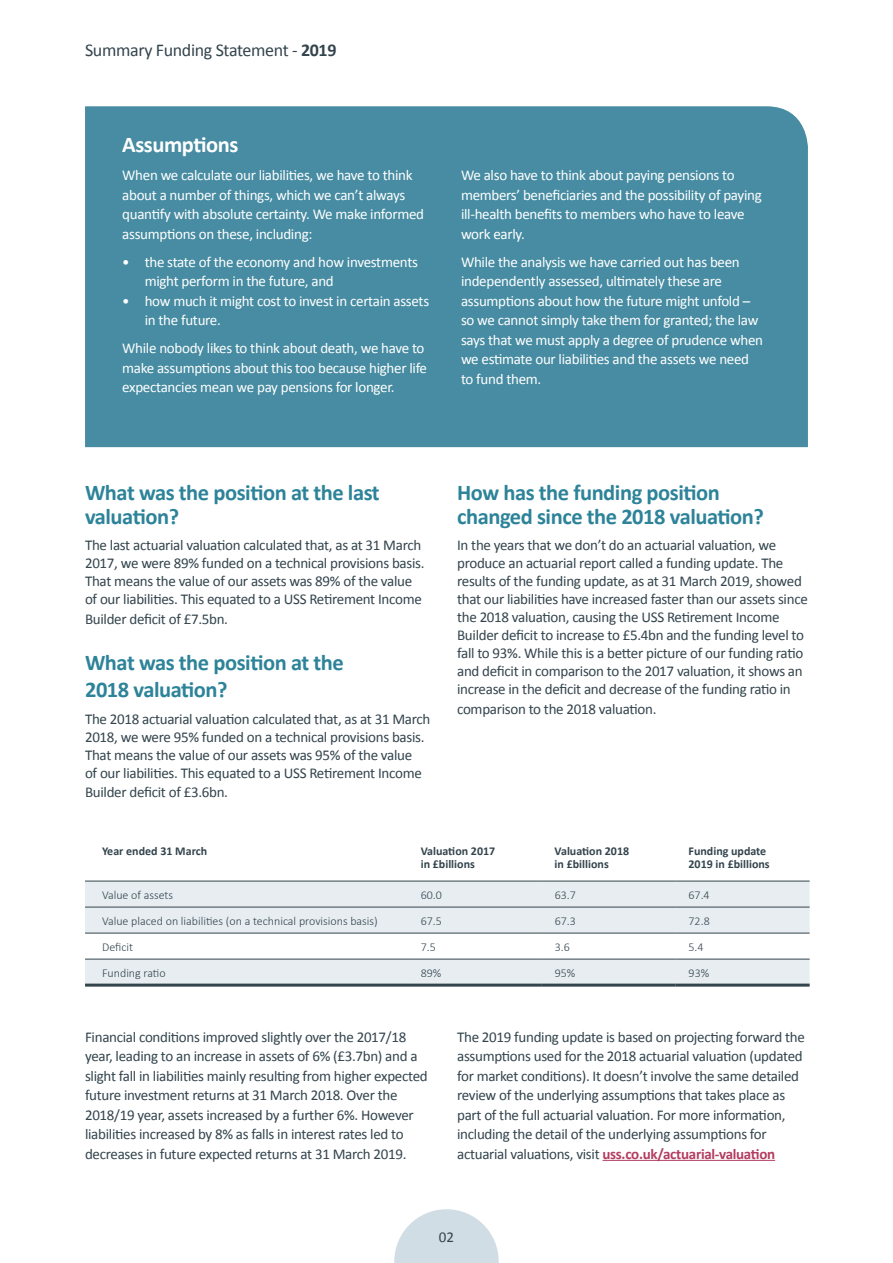
<style>
.page{position:relative;width:893px;height:1263px;background:#fff}
.page>*{position:absolute;margin:0;border:0;box-sizing:border-box;transform-origin:0 0}
.t1{font:700 22.5px/24px "Calibri";letter-spacing:-.02em;color:#2d8399}
.t2{font:700 22.5px "Calibri";letter-spacing:-.02em;color:#fff}
.t3{font:18px "Calibri";letter-spacing:-.02em;color:#33444d}
.t4{font:15px/18px "Calibri";letter-spacing:-.02em;color:#33444d}
.t5{font:15px/19.5px "Calibri";letter-spacing:-.02em;color:#fff}
.t6{font:300 12px "Calibri";color:#33444d}
.t7{font:700 12px/13.5px "Calibri";color:#33444d}
.s1{font-weight:700}
.s2{font-weight:700;color:#b33c61}
</style>
<div class="page">
<svg style="left:394px;top:1209px;width:105px;height:54px"></svg>
<div style="left:85px;top:106px;width:723px;height:341px;background:#478ca2"></div>
<svg style="left:85px;top:882px;width:725px;height:101px;fill:#e7edf1"></svg>
<hr style="left:85px;top:983px;width:323px;height:3px;background:#33444d">
<hr style="left:408px;top:983px;width:134px;height:3px;background:#33444d">
<hr style="left:542px;top:983px;width:134px;height:3px;background:#33444d">
<hr style="left:676px;top:983px;width:134px;height:3px;background:#33444d">
<hr style="left:85px;top:881px;width:323px;height:1px;background:#33444d">
<hr style="left:408px;top:881px;width:134px;height:1px;background:#33444d">
<hr style="left:542px;top:881px;width:134px;height:1px;background:#33444d">
<hr style="left:676px;top:881px;width:134px;height:1px;background:#33444d">
<hr style="left:85px;top:907px;width:323px;height:1px;background:#33444d">
<hr style="left:408px;top:907px;width:134px;height:1px;background:#33444d">
<hr style="left:542px;top:907px;width:134px;height:1px;background:#33444d">
<hr style="left:676px;top:907px;width:134px;height:1px;background:#33444d">
<hr style="left:85px;top:933px;width:323px;height:1px;background:#33444d">
<hr style="left:408px;top:933px;width:134px;height:1px;background:#33444d">
<hr style="left:542px;top:933px;width:134px;height:1px;background:#33444d">
<hr style="left:676px;top:933px;width:134px;height:1px;background:#33444d">
<hr style="left:85px;top:959px;width:323px;height:1px;background:#33444d">
<hr style="left:408px;top:959px;width:134px;height:1px;background:#33444d">
<hr style="left:542px;top:959px;width:134px;height:1px;background:#33444d">
<hr style="left:676px;top:959px;width:134px;height:1px;background:#33444d">
<hr style="left:602px;top:1160px;width:173px;height:1px;background:#b33c61">
<p class="t3" style="left:85px;top:38px;width:253px">Summary Funding Statement - <span class="s1">2019</span></p>
<h1 class="t2" style="left:122px;top:129px;width:118px">Assumptions</h1>
<p class="t5" style="left:122px;top:165px;width:303px">When we calculate our liabilities, we have to think about a number of things, which we can’t always quantify with absolute certainty. We make informed assumptions on these, including:</p>
<p class="t5" style="left:145px;top:252px;width:275px;text-indent:-22px">• the state of the economy and how investments might perform in the future, and</p>
<p class="t5" style="left:145px;top:291px;width:286px;text-indent:-22px">• how much it might cost to invest in certain assets in the future.</p>
<p class="t5" style="left:122px;top:338px;width:306px">While nobody likes to think about death, we have to make assumptions about this too because higher life expectancies mean we pay pensions for longer.</p>
<p class="t5" style="left:461px;top:165px;width:302px">We also have to think about paying pensions to members’ beneficiaries and the possibility of paying ill-health benefits to members who have to leave work early.</p>
<p class="t5" style="left:461px;top:252px;width:304px">While the analysis we have carried out has been independently assessed, ultimately these are assumptions about how the future might unfold – so we cannot simply take them for granted; the law says that we must apply a degree of prudence when we estimate our liabilities and the assets we need to fund them.</p>
<h1 class="t1" style="left:85px;top:480px;width:296px">What was the position at the last valuation?</h1>
<p class="t4" style="left:85px;top:536px;width:341px">The last actuarial valuation calculated that, as at 31 March 2017, we were 89% funded on a technical provisions basis.<br>That means the value of our assets was 89% of the value of our liabilities. This equated to a USS Retirement Income</p>
<p class="t4" style="left:85px;top:609px;width:145px">Builder deficit of £7.5bn.</p>
<h1 class="t1" style="left:85px;top:649px;width:260px;line-height:27px">What was the position at the<br>2018 valuation?</h1>
<p class="t4" style="left:85px;top:709px;width:347px">The 2018 actuarial valuation calculated that, as at 31 March 2018, we were 95% funded on a technical provisions basis.<br>That means the value of our assets was 95% of the value<br>of our liabilities. This equated to a USS Retirement Income</p>
<p class="t4" style="left:85px;top:783px;width:145px">Builder deficit of £3.6bn.</p>
<h1 class="t1" style="left:457px;top:480px;width:308px">How has the funding position changed since the 2018 valuation?</h1>
<p class="t4" style="left:457px;top:536px;width:352px">In the years that we don’t do an actuarial valuation, we produce an actuarial report called a funding update. The results of the funding update, as at 31 March 2019, showed that our liabilities have increased faster than our assets since the 2018 valuation, causing the USS Retirement Income Builder deficit to increase to £5.4bn and the funding level to fall to 93%. While this is a better picture of our funding ratio and deficit in comparison to the 2017 valuation, it shows an increase in the deficit and decrease of the funding ratio in</p>
<p class="t4" style="left:457px;top:699px;width:201px">comparison to the 2018 valuation.</p>
<p class="t7" style="left:102px;top:844px;width:107px">Year ended 31 March</p>
<p class="t7" style="left:421px;top:844px;width:76px">Valuation 2017 in £billions</p>
<p class="t7" style="left:555px;top:844px;width:76px">Valuation 2018 in £billions</p>
<p class="t7" style="left:688px;top:844px;width:83px">Funding update<br>2019 in £billions</p>
<p class="t6" style="left:102px;top:887px;width:73px">Value of assets</p>
<p class="t6" style="left:421px;top:887px;width:23px">60.0</p>
<p class="t6" style="left:555px;top:887px;width:23px">63.7</p>
<p class="t6" style="left:688px;top:887px;width:23px">67.4</p>
<p class="t6" style="left:102px;top:913px;width:277px">Value placed on liabilities (on a technical provisions basis)</p>
<p class="t6" style="left:421px;top:913px;width:23px">67.5</p>
<p class="t6" style="left:555px;top:913px;width:23px">67.3</p>
<p class="t6" style="left:688px;top:913px;width:23px">72.8</p>
<p class="t6" style="left:102px;top:939px;width:32px">Deficit</p>
<p class="t6" style="left:421px;top:939px;width:17px">7.5</p>
<p class="t6" style="left:555px;top:939px;width:17px">3.6</p>
<p class="t6" style="left:689px;top:939px;width:17px">5.4</p>
<p class="t6" style="left:102px;top:965px;width:65px">Funding ratio</p>
<p class="t6" style="left:421px;top:965px;width:22px">89%</p>
<p class="t6" style="left:555px;top:965px;width:22px">95%</p>
<p class="t6" style="left:689px;top:965px;width:22px">93%</p>
<p class="t4" style="left:85px;top:1026px;width:344px;line-height:19.5px">Financial conditions improved slightly over the 2017/18 year, leading to an increase in assets of 6% (£3.7bn) and a slight fall in liabilities mainly resulting from higher expected future investment returns at 31 March 2018. Over the 2018/19 year, assets increased by a further 6%. However liabilities increased by 8% as falls in interest rates led to decreases in future expected returns at 31 March 2019.</p>
<p class="t4" style="left:457px;top:1026px;width:349px;line-height:19.5px">The 2019 funding update is based on projecting forward the assumptions used for the 2018 actuarial valuation (updated for market conditions). It doesn’t involve the same detailed review of the underlying assumptions that takes place as part of the full actuarial valuation. For more information, including the detail of the underlying assumptions for actuarial valuations, visit <span class="s2">uss.co.uk/actuarial-valuation</span></p>
<p class="t4" style="left:439px;top:1227px;width:17px">02</p>
</div>
